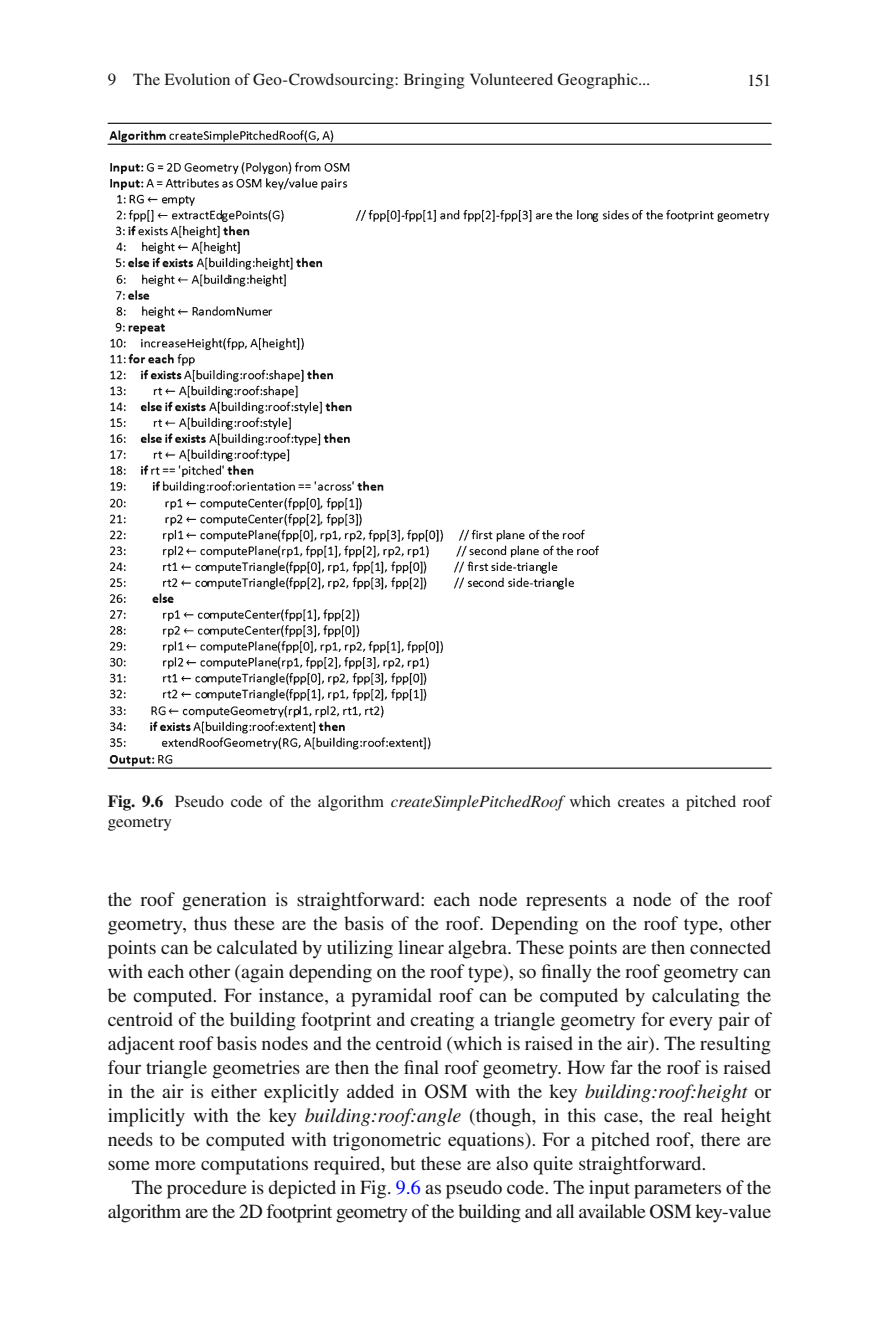
<style>
.page{position:relative;width:879px;height:1333px;background:#fff}
.page>*{position:absolute;margin:0;border:0;box-sizing:border-box;transform-origin:0 0}
.t1{font:20px/24px "Times";color:#131413;text-align:justify}
.t2{font:20px/24px "Times";letter-spacing:-.025em;color:#131413;text-align:right}
.t3{font:17px/20px "Times";color:#131413}
.s1{font-weight:700}
.s2{font-style:italic}
.s3{color:#00f}
</style>
<div class="page">
<img style="left:108px;top:122px;width:663px;height:646px">
<p class="t3" style="left:108px;top:71px;width:544px">9 The Evolution of Geo-Crowdsourcing: Bringing Volunteered Geographic...</p>
<p class="t3" style="left:747px;top:72px;width:26px">151</p>
<p class="t3" style="left:108px;top:792px;width:665px"><span class="s1">Fig. 9.6</span> Pseudo code of the algorithm <span class="s2">createSimplePitchedRoof</span> which creates a pitched roof geometry</p>
<p class="t1" style="left:108px;top:888px;width:665px">the roof generation is straightforward: each node represents a node of the roof geometry, thus these are the basis of the roof. Depending on the roof type, other points can be calculated by utilizing linear algebra. These points are then connected with each other (again depending on the roof type), so fi nally the roof geometry can be computed. For instance, a pyramidal roof can be computed by calculating the centroid of the building footprint and creating a triangle geometry for every pair of adjacent roof basis nodes and the centroid (which is raised in the air). The resulting four triangle geometries are then the fi nal roof geometry. How far the roof is raised in the air is either explicitly added in OSM with the key <span class="s2">building:roof:height</span> or implicitly with the key <span class="s2">building:roof:angle</span> (though, in this case, the real height needs to be computed with trigonometric equations). For a pitched roof, there are some more computations required, but these are also quite straightforward.</p>
<p class="t2" style="left:108px;top:1176px;width:665px">The procedure is depicted in Fig. <span class="s3">9.6</span> as pseudo code. The input parameters of the algorithm are the 2D footprint geometry of the building and all available OSM key-value</p>
</div>
